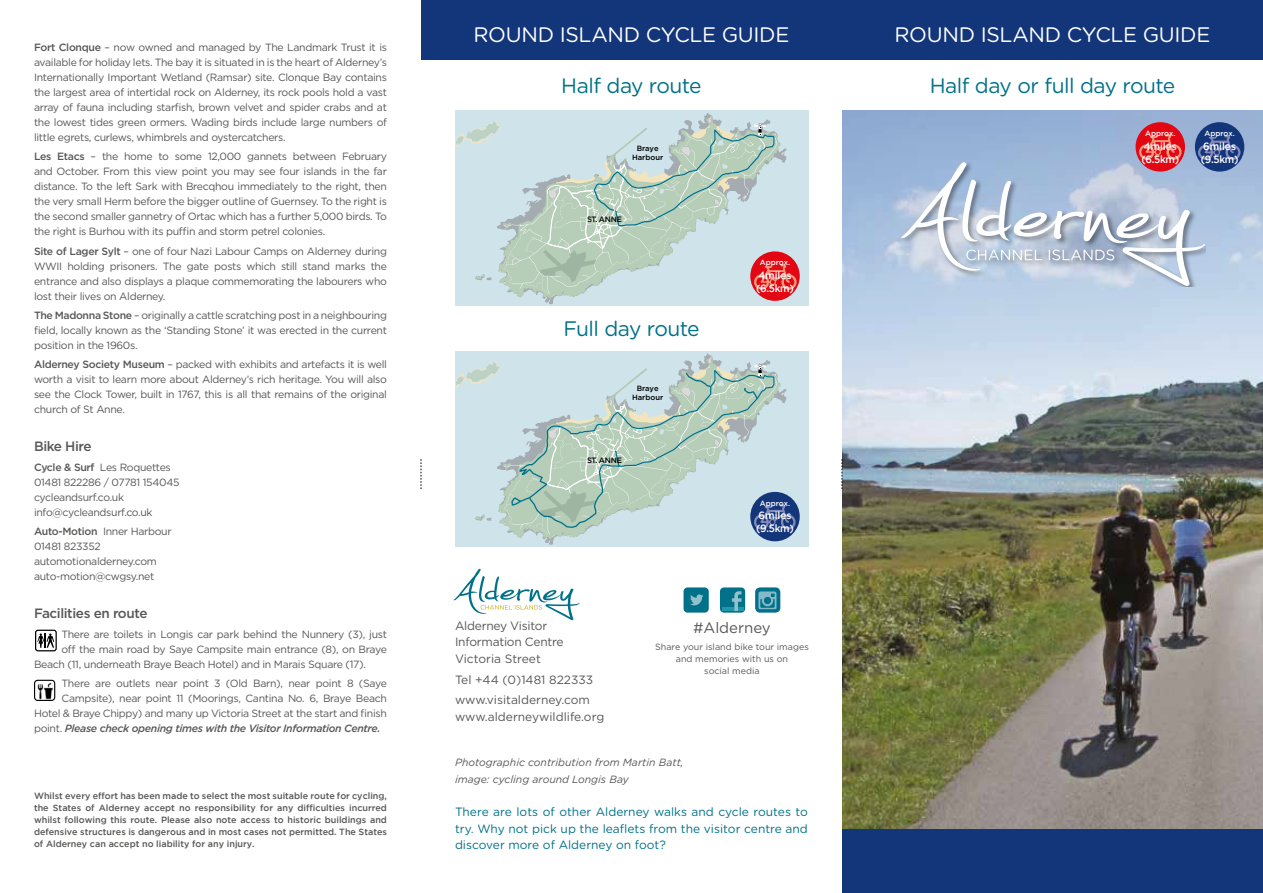
<style>
.page{position:relative;width:1263px;height:893px;background:#fff}
.page>*{position:absolute;margin:0;border:0;box-sizing:border-box;transform-origin:0 0}
.t1{font:21px "Gotham Rounded";letter-spacing:-.03em;color:#007188}
.t2{font:21px "Gotham Rounded";letter-spacing:-.015em;color:#fff}
.t3{font:15px "Gotham";color:#575756}
.t4{font:500 13.5px "Gotham";letter-spacing:-.03em;color:#575756}
.t5{font:12px/16.5px "Gotham Rounded";color:#007188;text-align:justify}
.t6{font:12px/16.5px "Gotham";letter-spacing:-.005em;color:#575756}
.t7{font:10.5px/15px "Gotham";letter-spacing:-.03em;color:#575756;text-align:justify}
.t8{font:italic 10.5px/16.5px "Gotham";color:#575756}
.t9{font:italic 500 10.5px "Gotham";letter-spacing:-.03em;color:#575756}
.t10{font:500 10.5px/13px "Gotham";color:#fff;scale:.95 1}
.t11{font:500 9px/12px "Gotham";color:#575756;text-align:justify}
.t12{font:9px/12px "Gotham";color:#575756;text-align:center}
.t13{font:500 7.8px "Gotham";letter-spacing:-.01em;color:#000}
.t14{font:500 7.5px "Gotham";color:#fff}
.t15{font:500 7.5px/9px "Gotham";color:#000;text-align:center}
.t16{font:500 6.45px/7.8px "Gotham";color:#000;text-align:center}
.t17{font:500 3.15px/3px "Gotham Rounded";letter-spacing:-.025em;color:#000}
.s1{font-weight:500}
.s2{font-weight:400;font-style:normal}
</style>
<div class="page">
<img style="left:842px;top:461px;width:421px;height:368px">
<svg style="left:842px;top:111px;width:421px;height:350px;background:#aabbce"></svg>
<div style="left:421px;top:0;width:842px;height:60px;background:#13357a"></div>
<svg style="left:900px;top:162px;width:305px;height:124px;background:#bac8dc"></svg>
<div style="left:1195px;top:122px;width:49px;height:50px;background:#13357a;border-radius:50%"></div>
<img style="left:1198px;top:133px;width:43px;height:29px">
<div style="left:455px;top:111px;width:354px;height:195px;background:#cfe3ea"></div>
<svg style="left:455px;top:116px;width:329px;height:181px"></svg>
<svg style="left:421px;top:459px;width:1px;height:30px"></svg>
<svg style="left:842px;top:459px;width:1px;height:30px"></svg>
<div style="left:842px;top:829px;width:421px;height:64px;background:#13357a"></div>
<div style="left:455px;top:351px;width:354px;height:196px;background:#cfe3ea"></div>
<svg style="left:455px;top:356px;width:329px;height:182px"></svg>
<div style="left:1135px;top:122px;width:50px;height:50px;background:#e30613;border-radius:50%"></div>
<img style="left:1139px;top:133px;width:43px;height:29px">
<div style="left:35px;top:630px;width:22px;height:21px;border:1px solid #000;border-radius:2px"></div>
<svg style="left:37px;top:633px;width:17px;height:15px"></svg>
<img style="left:37px;top:680px;width:18px;height:19px">
<div style="left:34px;top:680px;width:21px;height:21px;border:1px solid #000;border-radius:3px"></div>
<div style="left:683px;top:587px;width:26px;height:26px;background:#007188;border-radius:4px"></div>
<svg style="left:690px;top:594px;width:13px;height:11px"></svg>
<div style="left:720px;top:587px;width:25px;height:26px;background:#007188;border-radius:4px"></div>
<hr style="left:722px;top:607px;width:21px;height:4px;background:#2195aa">
<svg style="left:732px;top:591px;width:9px;height:20px"></svg>
<svg style="left:755px;top:587px;width:25px;height:26px"></svg>
<img style="left:755px;top:591px;width:25px;height:18px">
<svg style="left:453px;top:569px;width:127px;height:51px"></svg>
<div style="left:750px;top:251px;width:50px;height:50px;background:#e30613;border-radius:50%"></div>
<img style="left:753px;top:262px;width:44px;height:29px">
<div style="left:750px;top:492px;width:50px;height:49px;background:#13357a;border-radius:50%"></div>
<img style="left:753px;top:503px;width:44px;height:28px">
<p class="t7" style="left:34px;top:39px;width:354px"><span class="s1">Fort Clonque</span> – now owned and managed by The Landmark Trust it is available for holiday lets. The bay it is situated in is the heart of Alderney’s Internationally Important Wetland (Ramsar) site. Clonque Bay contains the largest area of intertidal rock on Alderney, its rock pools hold a vast array of fauna including starfish, brown velvet and spider crabs and at the lowest tides green ormers. Wading birds include large numbers of little egrets, curlews, whimbrels and oystercatchers.</p>
<p class="t7" style="left:34px;top:149px;width:354px"><span class="s1">Les Etacs</span> – the home to some 12,000 gannets between February and October. From this view point you may see four islands in the far distance. To the left Sark with Brecqhou immediately to the right, then the very small Herm before the bigger outline of Guernsey. To the right is the second smaller gannetry of Ortac which has a further 5,000 birds. To the right is Burhou with its puffin and storm petrel colonies.</p>
<p class="t7" style="left:34px;top:243px;width:354px"><span class="s1">Site of Lager Sylt</span> – one of four Nazi Labour Camps on Alderney during WWII holding prisoners. The gate posts which still stand marks the entrance and also displays a plaque commemorating the labourers who lost their lives on Alderney.</p>
<p class="t7" style="left:34px;top:307px;width:354px"><span class="s1">The Madonna Stone</span> – originally a cattle scratching post in a neighbouring field, locally known as the ‘Standing Stone’ it was erected in the current position in the 1960s.</p>
<p class="t7" style="left:34px;top:357px;width:354px"><span class="s1">Alderney Society Museum</span> – packed with exhibits and artefacts it is well worth a visit to learn more about Alderney’s rich heritage. You will also see the Clock Tower, built in 1767, this is all that remains of the original church of St Anne.</p>
<p class="t4" style="left:34px;top:438px;width:59px">Bike Hire</p>
<p class="t7" style="left:34px;top:459px;width:147px;text-align:left"><span class="s1">Cycle &amp; Surf</span> Les Roquettes<br>01481 822286 / 07781 154045 cycleandsurf.co.uk info@cycleandsurf.co.uk</p>
<p class="t7" style="left:34px;top:524px;width:139px;text-align:left"><span class="s1">Auto-Motion</span> Inner Harbour<br>01481 823352 automotionalderney.com auto-motion@cwgsy.net</p>
<p class="t4" style="left:34px;top:605px;width:115px">Facilities en route</p>
<p class="t7" style="left:61px;top:626px;width:327px">There are toilets in Longis car park behind the Nunnery (3), just</p>
<p class="t7" style="left:61px;top:641px;width:327px">off the main road by Saye Campsite main entrance (8), on Braye</p>
<p class="t7" style="left:34px;top:656px;width:333px">Beach (11, underneath Braye Beach Hotel) and in Marais Square (17).</p>
<p class="t7" style="left:62px;top:676px;width:327px">There are outlets near point 3 (Old Barn), near point 8 (Saye</p>
<p class="t7" style="left:62px;top:691px;width:327px">Campsite), near point 11 (Moorings, Cantina No. 6, Braye Beach</p>
<p class="t7" style="left:34px;top:706px;width:354px">Hotel &amp; Braye Chippy) and many up Victoria Street at the start and finish</p>
<p class="t9" style="left:34px;top:721px;width:348px"><span class="s2">point.</span> Please check opening times with the Visitor Information Centre.</p>
<p class="t17" style="left:40px;top:438px;width:10px">DUTY<br>FREE</p>
<p class="t11" style="left:34px;top:790px;width:354px">Whilst every effort has been made to select the most suitable route for cycling, the States of Alderney accept no responsibility for any difficulties incurred whilst following this route. Please also note access to historic buildings and defensive structures is dangerous and in most cases not permitted. The States of Alderney can accept no liability for any injury.</p>
<h1 class="t2" style="left:474px;top:20px;width:317px">ROUND ISLAND CYCLE GUIDE</h1>
<h1 class="t2" style="left:894px;top:20px;width:317px">ROUND ISLAND CYCLE GUIDE</h1>
<h1 class="t1" style="left:561px;top:72px;width:142px">Half day route</h1>
<h1 class="t1" style="left:930px;top:72px;width:247px">Half day or full day route</h1>
<p class="t16" style="left:630px;top:143px;width:28px">Braye<br>Harbour</p>
<p class="t15" style="left:632px;top:143px;width:33px">Braye<br>Harbour</p>
<p class="t13" style="left:587px;top:215px;width:37px">ST. ANNE</p>
<h1 class="t1" style="left:563px;top:314px;width:138px">Full day route</h1>
<p class="t16" style="left:630px;top:384px;width:28px">Braye<br>Harbour</p>
<p class="t15" style="left:632px;top:384px;width:33px">Braye<br>Harbour</p>
<p class="t13" style="left:587px;top:456px;width:37px">ST. ANNE</p>
<p class="t14" style="left:760px;top:258px;width:32px">Approx.</p>
<p class="t10" style="left:756px;top:268px;width:41px">4miles (6.5km)</p>
<p class="t14" style="left:760px;top:499px;width:32px">Approx.</p>
<p class="t10" style="left:756px;top:509px;width:41px">6miles (9.5km)</p>
<p class="t14" style="left:1145px;top:129px;width:32px">Approx.</p>
<p class="t10" style="left:1141px;top:139px;width:41px">4miles (6.5km)</p>
<p class="t14" style="left:1204px;top:129px;width:32px">Approx.</p>
<p class="t10" style="left:1201px;top:139px;width:41px">6miles (9.5km)</p>
<p class="t6" style="left:455px;top:617px;width:110px">Alderney Visitor<br>Information Centre<br>Victoria Street</p>
<p class="t6" style="left:455px;top:669px;width:140px;line-height:20.7px">Tel +44 (0)1481 822333 www.visitalderney.com</p>
<p class="t6" style="left:455px;top:708px;width:151px">www.alderneywildlife.org</p>
<h2 class="t3" style="left:693px;top:618px;width:79px">#Alderney</h2>
<p class="t12" style="left:655px;top:640px;width:155px">Share your island bike tour images and memories with us on<br>social media</p>
<p class="t8" style="left:455px;top:754px;width:230px">Photographic contribution from Martin Batt, image: cycling around Longis Bay</p>
<p class="t5" style="left:455px;top:803px;width:354px">There are lots of other Alderney walks and cycle routes to try. Why not pick up the leaflets from the visitor centre and discover more of Alderney on foot?</p>
</div>
